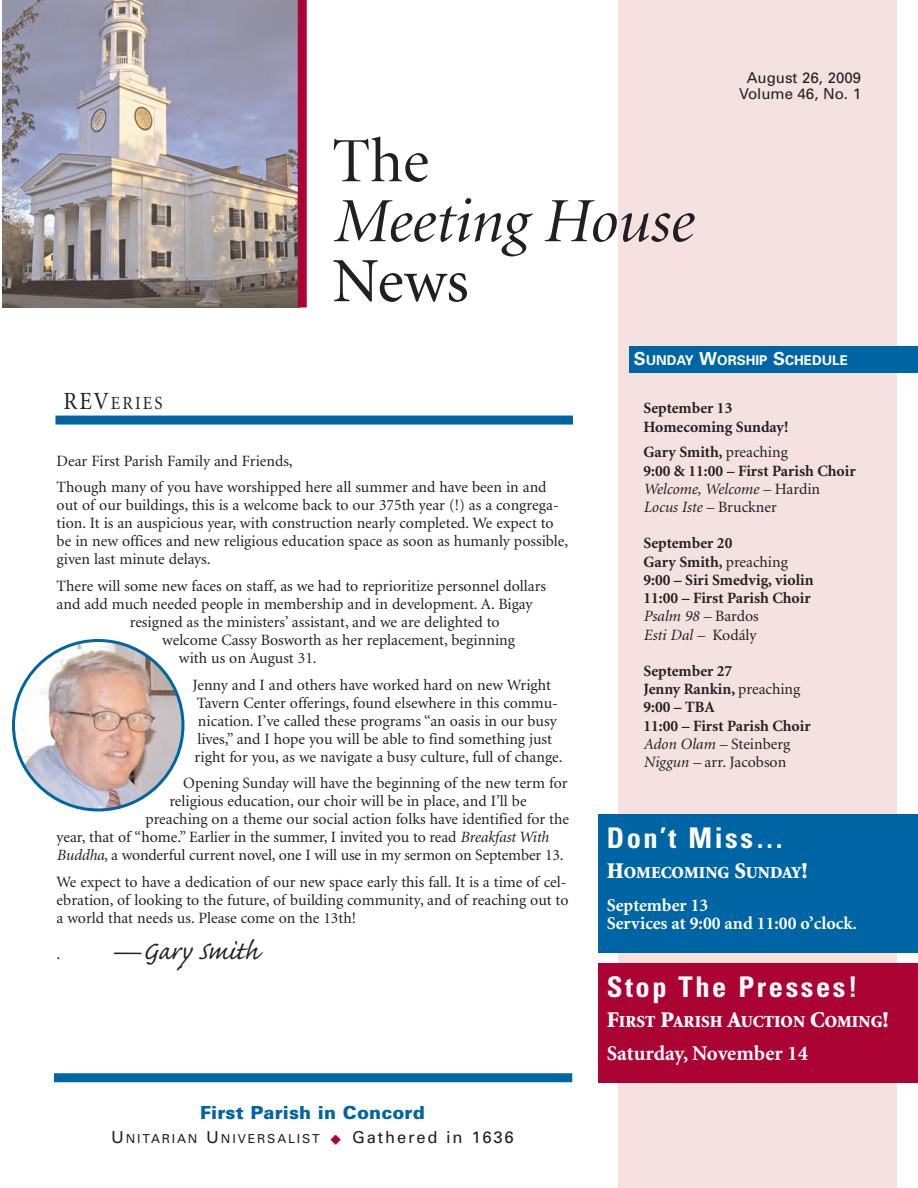
<style>
.page{position:relative;width:918px;height:1188px;background:#fff}
.page>*{position:absolute;margin:0;border:0;box-sizing:border-box;transform-origin:0 0}
.t1{font:italic 63px "Minion Display";color:#231f20}
.t2{font:63px "Minion";color:#231f20}
.t3{font:63px "Minion Display";color:#231f20}
.t4{font:33px "Caflisch Script";color:#231f20}
.t5{font:700 condensed 28.5px "Univers";letter-spacing:.09em;color:#fff}
.t6{font:700 21px "Minion";color:#fff}
.t7{font:18.6px "Minion";letter-spacing:.13em;color:#231f20;scale:.91 1}
.t8{font:700 18px/18px "Minion";color:#fff}
.t9{font:900 18px "Univers";letter-spacing:.005em;color:#0065a4}
.t10{font:900 16.8px "Minion";color:#fff}
.t11{font:15.75px/18px "Minion";color:#231f20}
.t12{font:700 15.75px/18.1px "Minion";color:#231f20}
.t13{font:15px/16.5px "Univers";color:#231f20;text-align:center}
.t14{font:700 13.5px "Univers";color:#fff}
.t15{font:12.3px "Univers";letter-spacing:.15em;color:#231f20}
.s1{font-size:24.75px}
.s2{font-style:italic}
.s3{font-size:16.5px}
.s4{color:#ab0333}
.s5{font-size:18px}
.s6{font-weight:400}
.s7{font-weight:400;font-style:italic}
.s8{font-size:22.5px}
.s9{font-size:15.75px}
</style>
<div class="page">
<img style="left:2px;top:0;width:296px;height:308px">
<div style="left:618px;top:0;width:279px;height:1188px;background:#f5e1df"></div>
<div style="left:598px;top:814px;width:320px;height:138px;background:#0065a4"></div>
<div style="left:56px;top:416px;width:517px;height:9px;background:#0065a4"></div>
<div style="left:54px;top:1073px;width:518px;height:9px;background:#0065a4"></div>
<div style="left:629px;top:346px;width:289px;height:27px;background:#0065a4"></div>
<div style="left:298px;top:0;width:9px;height:308px;background:#ab0333"></div>
<svg style="left:12px;top:639px;width:172px;height:172px"></svg>
<div style="left:598px;top:963px;width:320px;height:120px;background:#ab0333"></div>
<h1 class="t3" style="left:332px;top:136px;width:98px">The</h1>
<h1 class="t1" style="left:332px;top:196px;width:361px">Meeting House</h1>
<h1 class="t2" style="left:332px;top:256px;width:138px">News</h1>
<p class="t13" style="left:739px;top:71px;width:123px">August 26, 2009<br>Volume 46, No. 1</p>
<p class="t7" style="left:63px;top:396px;width:110px"><span class="s1">REV</span>ERIES</p>
<p class="t11" style="left:57px;top:449px;width:491px;line-height:26.7px">Dear First Parish Family and Friends,<br>Though many of you have worshipped here all summer and have been in and</p>
<p class="t11" style="left:57px;top:498px;width:513px">out of our buildings, this is a welcome back to our 375th year (!) as a congrega&shy;tion. It is an auspicious year, with construction nearly completed. We expect to be in new offices and new religious education space as soon as humanly possible, given last minute delays.</p>
<p class="t11" style="left:57px;top:578px;width:491px">There will some new faces on staff, as we had to reprioritize personnel dollars</p>
<p class="t11" style="left:57px;top:596px;width:477px">and add much needed people in membership and in development. A. Bigay</p>
<p class="t11" style="left:130px;top:614px;width:371px">resigned as the ministers’ assistant, and we are delighted to</p>
<p class="t11" style="left:162px;top:632px;width:354px">welcome Cassy Bosworth as her replacement, beginning</p>
<p class="t11" style="left:179px;top:650px;width:139px">with us on August 31.</p>
<p class="t11" style="left:193px;top:677px;width:372px">Jenny and I and others have worked hard on new Wright Tavern Center offerings, found elsewhere in this commu&shy;nication. I’ve called these programs “an oasis in our busy lives,” and I hope you will be able to find something just right for you, as we navigate a busy culture, full of change.</p>
<p class="t11" style="left:183px;top:775px;width:386px">Opening Sunday will have the beginning of the new term for</p>
<p class="t11" style="left:169px;top:793px;width:359px">religious education, our choir will be in place, and I’ll be</p>
<p class="t11" style="left:145px;top:811px;width:425px">preaching on a theme our social action folks have identified for the</p>
<p class="t11" style="left:57px;top:829px;width:494px">year, that of “home.” Earlier in the summer, I invited you to read <span class="s2">Breakfast With</span></p>
<p class="t11" style="left:57px;top:847px;width:508px"><span class="s2">Buddha</span>, a wonderful current novel, one I will use in my sermon on September 13.</p>
<p class="t11" style="left:57px;top:874px;width:513px">We expect to have a dedication of our new space early this fall. It is a time of cel&shy;ebration, of looking to the future, of building community, and of reaching out to a world that needs us. Please come on the 13th!</p>
<p class="t11" style="left:57px;top:946px;width:5px">.</p>
<h2 class="t4" style="left:111px;top:929px;width:149px">—Gary Smith</h2>
<p class="t9" style="left:200px;top:1106px;width:226px">First Parish in Concord</p>
<p class="t15" style="left:111px;top:1134px;width:404px"><span class="s3">U</span>NITARIAN <span class="s3">U</span>NIVERSALIST <span class="s4">◆</span> <span class="s3">Gathered in 1636</span></p>
<p class="t14" style="left:634px;top:355px;width:216px"><span class="s5">S</span>UNDAY <span class="s5">W</span>ORSHIP <span class="s5">S</span>CHEDULE</p>
<p class="t12" style="left:644px;top:401px;width:146px">September 13<br>Homecoming Sunday!</p>
<p class="t12" style="left:644px;top:445px;width:214px">Gary Smith, <span class="s6">preaching<br></span>9:00 &amp; 11:00 – First Parish Choir<br><span class="s7">Welcome, Welcome –</span> <span class="s6">Hardin<br></span><span class="s7">Locus Iste –</span> <span class="s6">Bruckner</span></p>
<p class="t12" style="left:644px;top:536px;width:172px">September 20<br>Gary Smith, <span class="s6">preaching<br></span>9:00 – Siri Smedvig, violin<br>11:00 – First Parish Choir<br><span class="s7">Psalm 98 –</span> <span class="s6">Bardos<br></span><span class="s7">Esti Dal –</span> <span class="s6">Kodály</span></p>
<p class="t12" style="left:644px;top:663px;width:169px">September 27<br>Jenny Rankin, <span class="s6">preaching<br></span>9:00 – TBA<br>11:00 – First Parish Choir<br><span class="s7">Adon Olam –</span> <span class="s6">Steinberg<br></span><span class="s7">Niggun –</span> <span class="s6">arr. Jacobson</span></p>
<h3 class="t5" style="left:607px;top:827px;width:179px">Don’t Miss…</h3>
<p class="t10" style="left:607px;top:866px;width:203px"><span class="s8">H</span>OMECOMING <span class="s8">S</span>UNDAY<span class="s8">!</span></p>
<p class="t8" style="left:607px;top:898px;width:251px">September 13<br>Services at 9:00 and 11:00 o’clock<span class="s9">.</span></p>
<h3 class="t5" style="left:607px;top:977px;width:252px">Stop The Presses!</h3>
<p class="t10" style="left:607px;top:1016px;width:284px"><span class="s8">F</span>IRST <span class="s8">P</span>ARISH <span class="s8">A</span>UCTION <span class="s8">C</span>OMING<span class="s8">!</span></p>
<h3 class="t6" style="left:607px;top:1046px;width:203px">Saturday, November 14</h3>
</div>
